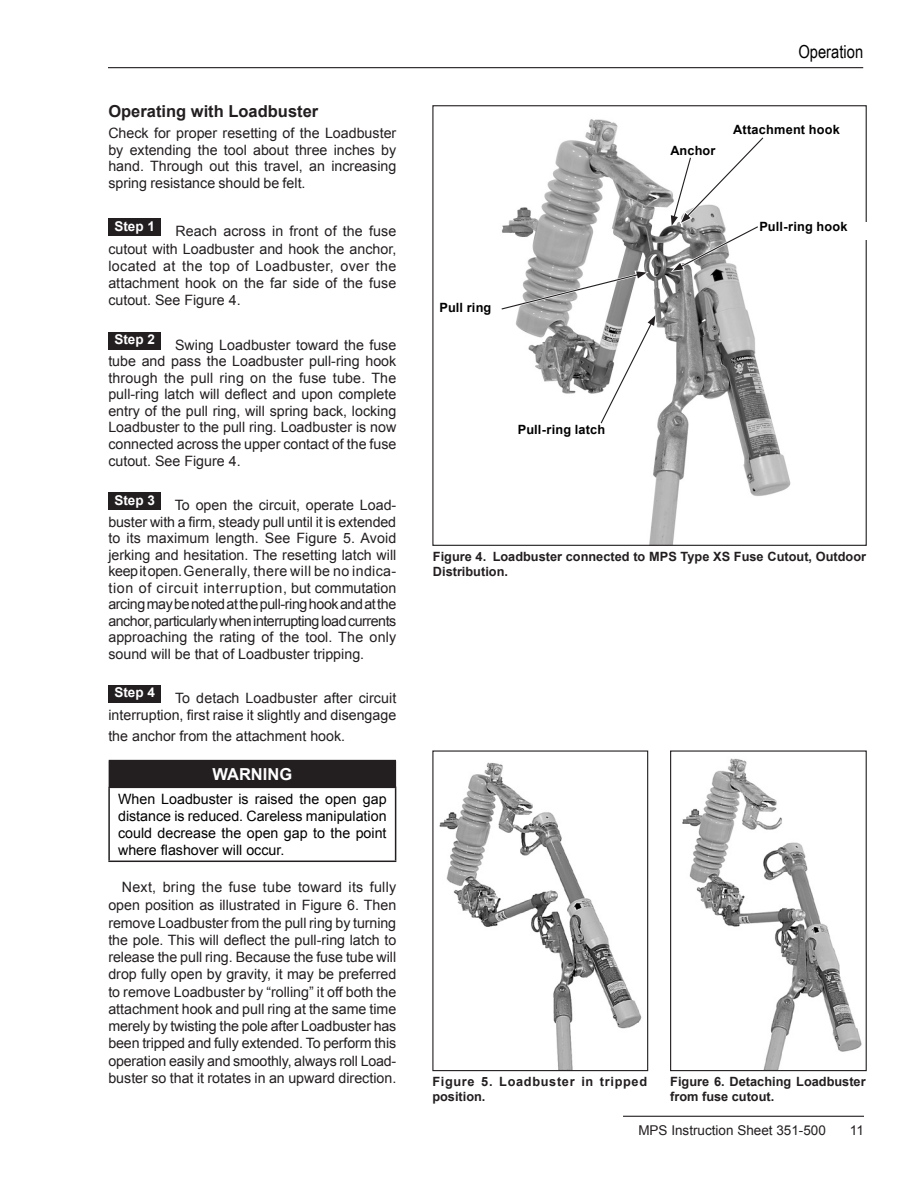
<style>
.page{position:relative;width:918px;height:1188px;background:#fff}
.page>*{position:absolute;margin:0;border:0;box-sizing:border-box;transform-origin:0 0}
.Even_Section_Header{font:18px "Arial Narrow";color:#000}
.Subhead_1{font:700 16.5px "Arial";color:#231f20}
.CautionHead{font:700 16.5px "Arial";color:#fff}
.Step{font:14.25px/16.5px "Arial";color:#231f20;text-align:justify}
.Paragraph_Indented_1{font:14.25px/17.4px "Arial";color:#231f20;text-align:justify}
.Body1st{font:14.25px/16.5px "Arial";color:#231f20;text-align:justify}
.Paragraph_Flush{font:14.25px/17.2px "Arial";color:#000;text-align:justify}
.t1{font:13.5px "Arial";color:#231f20}
.t2{font:700 13.5px "Arial";color:#fff}
.t3{font:700 12.75px/15px "Arial";color:#231f20}
.Callout-B{font:700 12.75px "Arial";letter-spacing:.015em;color:#000}
.t4{font:700 12.75px/15px "Arial";letter-spacing:.05em;color:#231f20}
</style>
<div class="page">
<hr style="left:623px;top:1116px;width:241px;height:1px;background:#231f20">
<hr style="left:108px;top:67px;width:755px;height:1px;background:#231f20">
<div style="left:108px;top:218px;width:53px;height:18px;background:#231f20"></div>
<div style="left:108px;top:332px;width:53px;height:18px;background:#231f20"></div>
<div style="left:108px;top:492px;width:53px;height:18px;background:#231f20"></div>
<div style="left:108px;top:685px;width:53px;height:18px;background:#231f20"></div>
<div style="left:109px;top:760px;width:287px;height:27px;background:#231f20"></div>
<hr style="left:108px;top:787px;width:288px;height:1px;background:#231f20">
<hr style="left:108px;top:788px;width:2px;height:73px;background:#231f20">
<hr style="left:395px;top:788px;width:1px;height:73px;background:#231f20">
<hr style="left:108px;top:861px;width:288px;height:1px;background:#231f20">
<img style="left:439px;top:762px;width:203px;height:307px">
<div style="left:432px;top:750px;width:216px;height:321px;border:1px solid #231f20"></div>
<img style="left:682px;top:758px;width:180px;height:311px">
<div style="left:670px;top:750px;width:197px;height:321px;border:1px solid #231f20"></div>
<img style="left:502px;top:119px;width:289px;height:425px">
<svg style="left:501px;top:271px;width:154px;height:154px"></svg>
<div style="left:759px;top:222px;width:108px;height:18px;background:#fff"></div>
<div style="left:733px;top:125px;width:122px;height:18px;background:#fff"></div>
<div style="left:670px;top:146px;width:45px;height:9px;background:#fff"></div>
<svg style="left:671px;top:135px;width:95px;height:137px"></svg>
<p class="Subhead_1" style="left:108px;top:100px;width:211px">Operating with Loadbuster</p>
<p class="Body1st" style="left:108px;top:125px;width:289px">Check for proper resetting of the Loadbuster by extending the tool about three inches by hand. Through out this travel, an increasing spring resistance should be felt.</p>
<p class="t2" style="left:114px;top:217px;width:42px">Step 1</p>
<p class="Step" style="left:108px;top:223px;width:290px;line-height:17.2px;text-indent:67px">Reach across in front of the fuse cutout with Loadbuster and hook the anchor, located at the top of Loadbuster, over the attachment hook on the far side of the fuse cutout. See Figure 4.</p>
<p class="t2" style="left:114px;top:330px;width:42px">Step 2</p>
<p class="Step" style="left:108px;top:336px;width:289px;text-indent:67px">Swing Loadbuster toward the fuse tube and pass the Loadbuster pull-ring hook through the pull ring on the fuse tube. The pull-ring latch will deflect and upon complete entry of the pull ring, will spring back, locking Loadbuster to the pull ring. Loadbuster is now connected across the upper contact of the fuse cutout. See Figure 4.</p>
<p class="t2" style="left:114px;top:491px;width:42px">Step 3</p>
<p class="Step" style="left:108px;top:497px;width:289px;text-indent:66px">To open the circuit, operate Load&shy;buster with a firm, steady pull until it is extended to its maximum length. See Figure 5. Avoid jerking and hesitation. The resetting latch will keep it open. Generally, there will be no indica&shy;tion of circuit interruption, but commutation arcing may be noted at the pull-ring hook and at the anchor, particularly when interrupting load currents approaching the rating of the tool. The only sound will be that of Loadbuster tripping.</p>
<p class="t2" style="left:114px;top:684px;width:42px">Step 4</p>
<p class="Step" style="left:108px;top:689px;width:290px;line-height:17.2px;text-align:right">To detach Loadbuster after circuit interruption, first raise it slightly and disengage</p>
<p class="Step" style="left:108px;top:728px;width:238px">the anchor from the attachment hook.</p>
<p class="CautionHead" style="left:212px;top:763px;width:81px">WARNING</p>
<p class="Paragraph_Flush" style="left:118px;top:790px;width:270px">When Loadbuster is raised the open gap distance is reduced. Careless manipulation could decrease the open gap to the point where flashover will occur.</p>
<p class="Paragraph_Indented_1" style="left:108px;top:878px;width:290px;text-indent:14px">Next, bring the fuse tube toward its fully open position as illustrated in Figure 6. Then remove Loadbuster from the pull ring by turning the pole. This will deflect the pull-ring latch to release the pull ring. Because the fuse tube will drop fully open by gravity, it may be preferred to remove Loadbuster by “rolling” it off both the attachment hook and pull ring at the same time merely by twisting the pole after Loadbuster has been tripped and fully extended. To perform this operation easily and smoothly, always roll Load&shy;buster so that it rotates in an upward direction.</p>
<p class="Even_Section_Header" style="left:798px;top:39px;width:66px">Operation</p>
<p class="Callout-B" style="left:440px;top:300px;width:53px">Pull ring</p>
<p class="Callout-B" style="left:518px;top:421px;width:89px">Pull-ring latch</p>
<p class="Callout-B" style="left:670px;top:142px;width:46px">Anchor</p>
<p class="Callout-B" style="left:733px;top:121px;width:108px">Attachment hook</p>
<p class="Callout-B" style="left:759px;top:218px;width:89px">Pull-ring hook</p>
<p class="t3" style="left:433px;top:549px;width:435px">Figure 4. Loadbuster connected to MPS Type XS Fuse Cutout, Outdoor<br>Distribution.</p>
<p class="t4" style="left:432px;top:1075px;width:216px">Figure 5. Loadbuster in tripped position.</p>
<p class="t3" style="left:670px;top:1075px;width:197px">Figure 6. Detaching Loadbuster from fuse cutout.</p>
<p class="t1" style="left:638px;top:1121px;width:189px">MPS Instruction Sheet 351-500</p>
<p class="t1" style="left:850px;top:1121px;width:16px">11</p>
</div>
